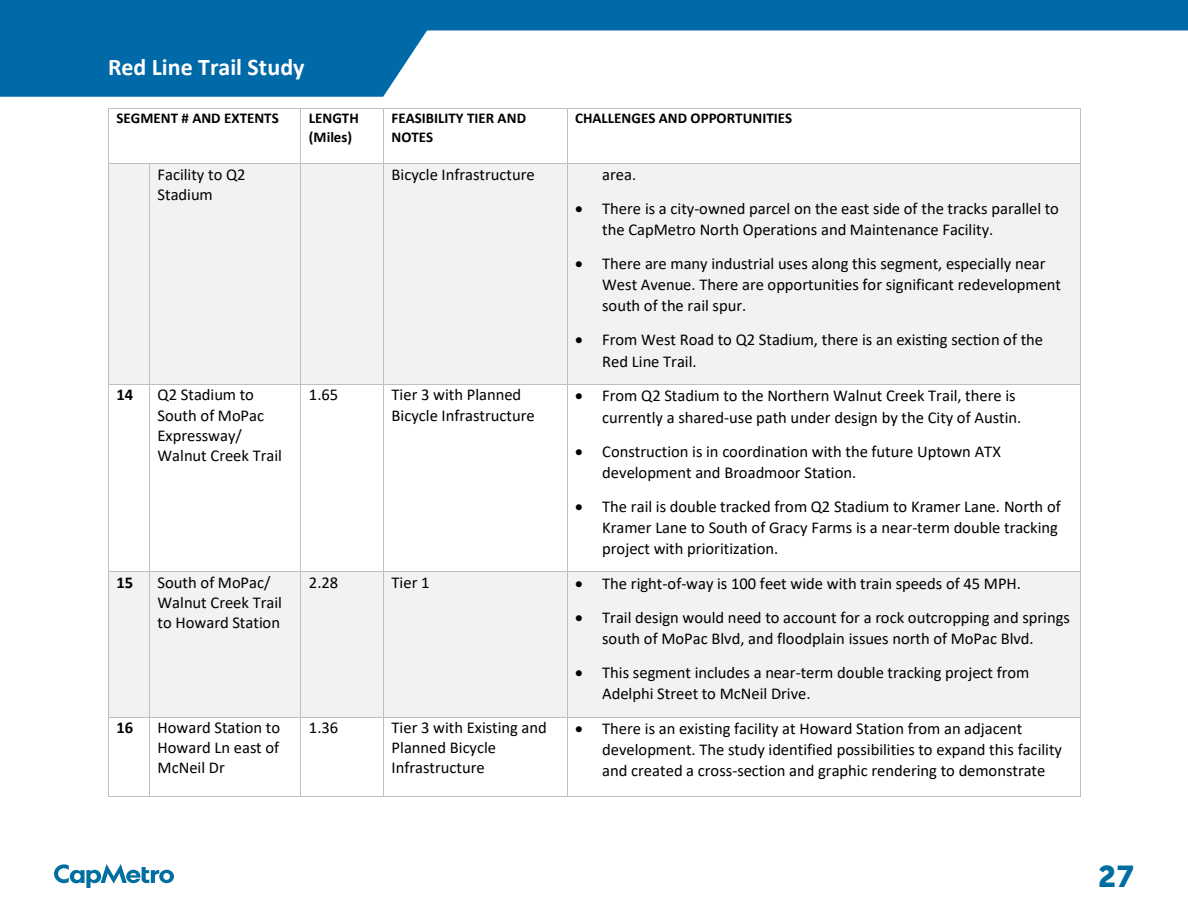
<style>
.page{position:relative;width:1188px;height:918px;background:#fff}
.page>*{position:absolute;margin:0;border:0;box-sizing:border-box;transform-origin:0 0}
.t1{font:30px "Museo Sans 900";color:#006fa0}
.t2{font:700 24px "Calibri";color:#fff}
.t3{font:16.5px/20.1px "Calibri";color:#000}
.t4{font:700 16.5px "Calibri";color:#000}
.t5{font:700 15px/18.3px "Calibri";color:#000}
</style>
<div class="page">
<svg style="left:54px;top:864px;width:120px;height:24px"></svg>
<svg style="left:0;top:0;width:1188px;height:97px;fill:#0069a7"></svg>
<hr style="left:109px;top:108px;width:191px;height:1px;background:#bfbfbf">
<hr style="left:301px;top:108px;width:82px;height:1px;background:#bfbfbf">
<hr style="left:384px;top:108px;width:183px;height:1px;background:#bfbfbf">
<hr style="left:567px;top:108px;width:513px;height:1px;background:#bfbfbf">
<hr style="left:108px;top:109px;width:1px;height:54px;background:#bfbfbf">
<hr style="left:300px;top:109px;width:1px;height:54px;background:#bfbfbf">
<hr style="left:383px;top:109px;width:1px;height:54px;background:#bfbfbf">
<hr style="left:567px;top:109px;width:1px;height:54px;background:#bfbfbf">
<hr style="left:1080px;top:109px;width:1px;height:54px;background:#bfbfbf">
<div style="left:109px;top:164px;width:40px;height:220px;background:#f2f2f2"></div>
<div style="left:150px;top:164px;width:150px;height:220px;background:#f2f2f2"></div>
<div style="left:301px;top:164px;width:82px;height:220px;background:#f2f2f2"></div>
<div style="left:384px;top:164px;width:183px;height:220px;background:#f2f2f2"></div>
<div style="left:567px;top:164px;width:513px;height:220px;background:#f2f2f2"></div>
<hr style="left:109px;top:163px;width:40px;height:1px;background:#bfbfbf">
<hr style="left:150px;top:163px;width:150px;height:1px;background:#bfbfbf">
<hr style="left:301px;top:163px;width:82px;height:1px;background:#bfbfbf">
<hr style="left:384px;top:163px;width:183px;height:1px;background:#bfbfbf">
<hr style="left:567px;top:163px;width:513px;height:1px;background:#bfbfbf">
<hr style="left:108px;top:164px;width:1px;height:220px;background:#bfbfbf">
<hr style="left:149px;top:164px;width:1px;height:220px;background:#bfbfbf">
<hr style="left:300px;top:164px;width:1px;height:220px;background:#bfbfbf">
<hr style="left:383px;top:164px;width:1px;height:220px;background:#bfbfbf">
<hr style="left:567px;top:164px;width:1px;height:220px;background:#bfbfbf">
<hr style="left:1080px;top:164px;width:1px;height:220px;background:#bfbfbf">
<hr style="left:109px;top:384px;width:40px;height:1px;background:#bfbfbf">
<hr style="left:150px;top:384px;width:150px;height:1px;background:#bfbfbf">
<hr style="left:301px;top:384px;width:82px;height:1px;background:#bfbfbf">
<hr style="left:384px;top:384px;width:183px;height:1px;background:#bfbfbf">
<hr style="left:567px;top:384px;width:513px;height:1px;background:#bfbfbf">
<hr style="left:108px;top:385px;width:1px;height:186px;background:#bfbfbf">
<hr style="left:149px;top:385px;width:1px;height:186px;background:#bfbfbf">
<hr style="left:300px;top:385px;width:1px;height:186px;background:#bfbfbf">
<hr style="left:383px;top:385px;width:1px;height:186px;background:#bfbfbf">
<hr style="left:567px;top:385px;width:1px;height:186px;background:#bfbfbf">
<hr style="left:1080px;top:385px;width:1px;height:186px;background:#bfbfbf">
<div style="left:109px;top:572px;width:40px;height:145px;background:#f2f2f2"></div>
<div style="left:150px;top:572px;width:150px;height:145px;background:#f2f2f2"></div>
<div style="left:301px;top:572px;width:82px;height:145px;background:#f2f2f2"></div>
<div style="left:384px;top:572px;width:183px;height:145px;background:#f2f2f2"></div>
<div style="left:567px;top:572px;width:513px;height:145px;background:#f2f2f2"></div>
<hr style="left:109px;top:571px;width:40px;height:1px;background:#bfbfbf">
<hr style="left:150px;top:571px;width:150px;height:1px;background:#bfbfbf">
<hr style="left:301px;top:571px;width:82px;height:1px;background:#bfbfbf">
<hr style="left:384px;top:571px;width:183px;height:1px;background:#bfbfbf">
<hr style="left:567px;top:571px;width:513px;height:1px;background:#bfbfbf">
<hr style="left:108px;top:572px;width:1px;height:145px;background:#bfbfbf">
<hr style="left:149px;top:572px;width:1px;height:145px;background:#bfbfbf">
<hr style="left:300px;top:572px;width:1px;height:145px;background:#bfbfbf">
<hr style="left:383px;top:572px;width:1px;height:145px;background:#bfbfbf">
<hr style="left:567px;top:572px;width:1px;height:145px;background:#bfbfbf">
<hr style="left:1080px;top:572px;width:1px;height:145px;background:#bfbfbf">
<hr style="left:109px;top:717px;width:40px;height:1px;background:#bfbfbf">
<hr style="left:150px;top:717px;width:150px;height:1px;background:#bfbfbf">
<hr style="left:301px;top:717px;width:82px;height:1px;background:#bfbfbf">
<hr style="left:384px;top:717px;width:183px;height:1px;background:#bfbfbf">
<hr style="left:567px;top:717px;width:513px;height:1px;background:#bfbfbf">
<hr style="left:108px;top:717px;width:1px;height:79px;background:#bfbfbf">
<hr style="left:109px;top:796px;width:40px;height:1px;background:#bfbfbf">
<hr style="left:149px;top:717px;width:1px;height:79px;background:#bfbfbf">
<hr style="left:150px;top:796px;width:150px;height:1px;background:#bfbfbf">
<hr style="left:300px;top:717px;width:1px;height:79px;background:#bfbfbf">
<hr style="left:301px;top:796px;width:82px;height:1px;background:#bfbfbf">
<hr style="left:383px;top:717px;width:1px;height:79px;background:#bfbfbf">
<hr style="left:384px;top:796px;width:183px;height:1px;background:#bfbfbf">
<hr style="left:567px;top:717px;width:1px;height:79px;background:#bfbfbf">
<hr style="left:567px;top:796px;width:513px;height:1px;background:#bfbfbf">
<hr style="left:1080px;top:717px;width:1px;height:79px;background:#bfbfbf">
<p class="t2" style="left:108px;top:50px;width:198px">Red Line Trail Study</p>
<p class="t5" style="left:116px;top:109px;width:164px">SEGMENT # AND EXTENTS</p>
<p class="t5" style="left:309px;top:109px;width:51px">LENGTH (Miles)</p>
<p class="t5" style="left:392px;top:109px;width:136px">FEASIBILITY TIER AND<br>NOTES</p>
<p class="t5" style="left:575px;top:109px;width:219px">CHALLENGES AND OPPORTUNITIES</p>
<p class="t3" style="left:158px;top:164px;width:90px">Facility to Q2<br>Stadium</p>
<p class="t3" style="left:392px;top:164px;width:145px">Bicycle Infrastructure</p>
<p class="t3" style="left:602px;top:164px;width:36px">area.</p>
<p class="t3" style="left:602px;top:197px;width:458px;line-height:21px;text-indent:-27px">• There is a city-owned parcel on the east side of the tracks parallel to the CapMetro North Operations and Maintenance Facility.</p>
<p class="t3" style="left:602px;top:253px;width:460px;line-height:21.1px;text-indent:-27px">• There are many industrial uses along this segment, especially near<br>West Avenue. There are opportunities for significant redevelopment south of the rail spur.</p>
<p class="t3" style="left:602px;top:329px;width:443px;line-height:21.3px;text-indent:-27px">• From West Road to Q2 Stadium, there is an existing section of the<br>Red Line Trail.</p>
<p class="t4" style="left:116px;top:383px;width:18px">14</p>
<p class="t3" style="left:158px;top:384px;width:126px">Q2 Stadium to<br>South of MoPac<br>Expressway/<br>Walnut Creek Trail</p>
<p class="t3" style="left:309px;top:384px;width:31px">1.65</p>
<p class="t3" style="left:392px;top:384px;width:145px">Tier 3 with Planned<br>Bicycle Infrastructure</p>
<p class="t3" style="left:602px;top:385px;width:421px;line-height:21.3px;text-indent:-27px">• From Q2 Stadium to the Northern Walnut Creek Trail, there is currently a shared-use path under design by the City of Austin.</p>
<p class="t3" style="left:602px;top:440px;width:400px;line-height:21px;text-indent:-27px">• Construction is in coordination with the future Uptown ATX development and Broadmoor Station.</p>
<p class="t3" style="left:602px;top:495px;width:460px;line-height:21.1px;text-indent:-27px">• The rail is double tracked from Q2 Stadium to Kramer Lane. North of<br>Kramer Lane to South of Gracy Farms is a near-term double tracking project with prioritization.</p>
<p class="t4" style="left:116px;top:571px;width:18px">15</p>
<p class="t3" style="left:158px;top:572px;width:126px">South of MoPac/<br>Walnut Creek Trail to Howard Station</p>
<p class="t3" style="left:309px;top:572px;width:31px">2.28</p>
<p class="t3" style="left:392px;top:572px;width:39px">Tier 1</p>
<p class="t3" style="left:575px;top:573px;width:447px">• The right-of-way is 100 feet wide with train speeds of 45 MPH.</p>
<p class="t3" style="left:575px;top:606px;width:496px;line-height:21.3px;text-align:center">• Trail design would need to account for a rock outcropping and springs south of MoPac Blvd, and floodplain issues north of MoPac Blvd.</p>
<p class="t3" style="left:602px;top:662px;width:429px;line-height:21px;text-indent:-27px">• This segment includes a near-term double tracking project from<br>Adelphi Street to McNeil Drive.</p>
<p class="t4" style="left:116px;top:716px;width:18px">16</p>
<p class="t3" style="left:158px;top:717px;width:124px;text-align:justify">Howard Station to Howard Ln east of McNeil Dr</p>
<p class="t3" style="left:309px;top:717px;width:31px">1.36</p>
<p class="t3" style="left:392px;top:717px;width:157px">Tier 3 with Existing and<br>Planned Bicycle<br>Infrastructure</p>
<p class="t3" style="left:602px;top:718px;width:461px;line-height:21.1px;text-indent:-27px">• There is an existing facility at Howard Station from an adjacent development. The study identified possibilities to expand this facility and created a cross-section and graphic rendering to demonstrate</p>
<h1 class="t1" style="left:1098px;top:859px;width:37px">27</h1>
</div>
